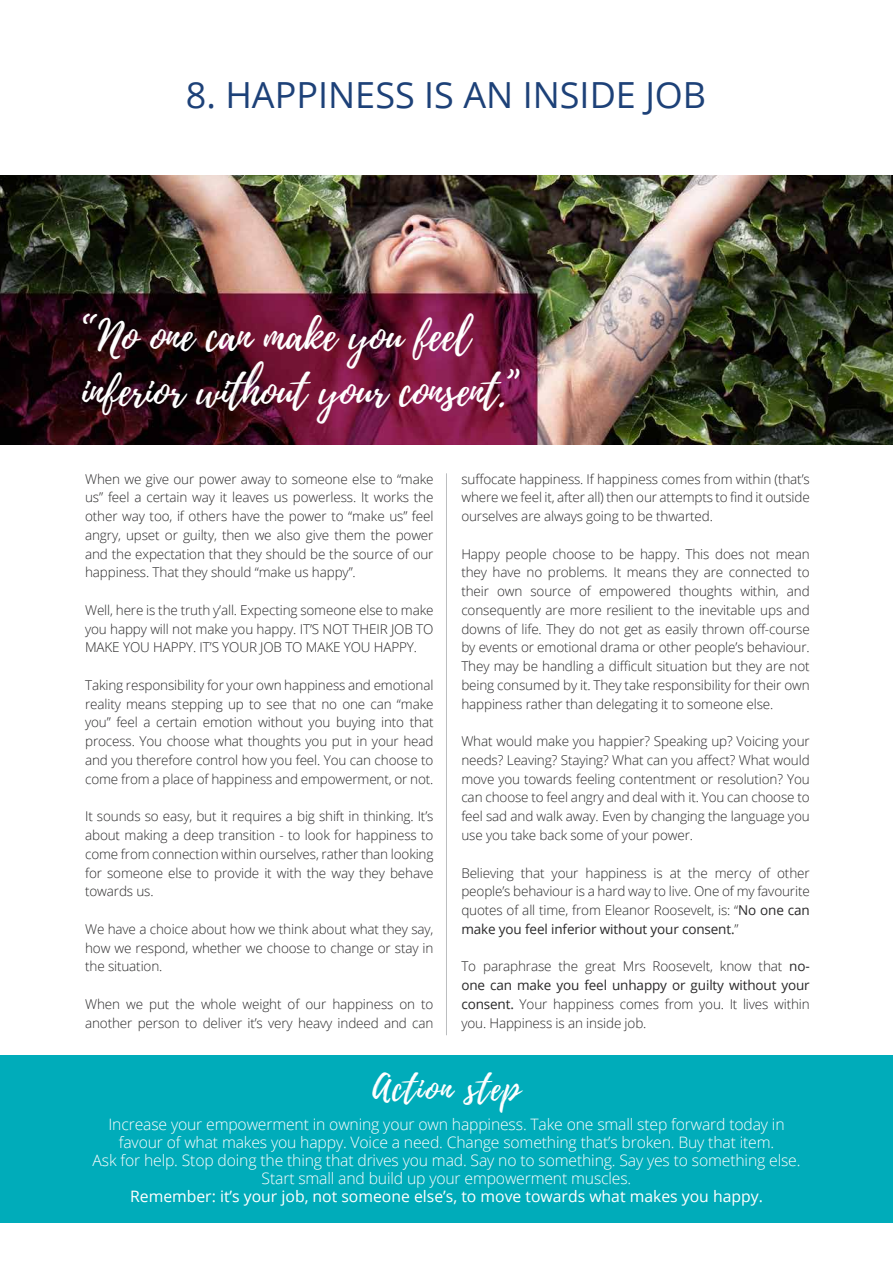
<style>
.page{position:relative;width:893px;height:1263px;background:#fff}
.page>*{position:absolute;margin:0;border:0;box-sizing:border-box;transform-origin:0 0}
.t1{font:42px/55.5px "Playlist Script";color:#fff}
.t2{font:36px "Open Sans";color:#1d4178}
.t3{font:34.5px "Playlist Script";letter-spacing:.05em;color:#fff}
.t4{font:300 15.75px/18px "Open Sans";letter-spacing:-.01em;color:#fff;text-align:center}
.t5{font:15.75px "Open Sans";color:#fff}
.t6{font:300 13.5px/18.8px "Open Sans";letter-spacing:-.01em;color:#292829;text-align:justify}
.s1{font-family:"Daniel"}
.s2{font-weight:400}
</style>
<div class="page">
<div style="left:0;top:1055px;width:893px;height:167px;background:#00acba"></div>
<hr style="left:446px;top:473px;width:1px;height:562px;background:#bcbec0">
<img style="left:0;top:175px;width:893px;height:269px">
<h2 class="t2" style="left:186px;top:70px;width:522px">8. Happiness is an inside job</h2>
<h1 class="t1" style="left:82px;top:309px;width:440px"><span class="s1">“</span>No one can make you feel inferior without your consent.<span class="s1">”</span></h1>
<p class="t6" style="left:85px;top:469px;width:350px">When we give our power away to someone else to “make us” feel a certain way it leaves us powerless. It works the other way too, if others have the power to “make us” feel angry, upset or guilty, then we also give them the power and the expectation that they should be the source of our happiness. That they should “make us happy”.</p>
<p class="t6" style="left:85px;top:600px;width:350px;text-align:left">Well, here is the truth y’all. Expecting someone else to make you happy will not make you happy. IT’S NOT THEI R JOB TO<br>MAKE YOU HAPPY. IT’S YOUR JOB TO MAKE YOU HAPPY.</p>
<p class="t6" style="left:85px;top:675px;width:350px">Taking responsibility for your own happiness and emotional reality means stepping up to see that no one can “make you” feel a certain emotion without you buying into that process. You choose what thoughts you put in your head and you therefore control how you feel. You can choose to come from a place of happiness and empowerment, or not.</p>
<p class="t6" style="left:85px;top:806px;width:350px">It sounds so easy, but it requires a big shift in thinking. It’s about making a deep transition - to look for happiness to come from connection within ourselves, rather than looking for someone else to provide it with the way they behave towards us.</p>
<p class="t6" style="left:85px;top:919px;width:350px">We have a choice about how we think about what they say, how we respond, whether we choose to change or stay in the situation.</p>
<p class="t6" style="left:85px;top:994px;width:350px">When we put the whole weight of our happiness on to another person to deliver it’s very heavy indeed and can</p>
<p class="t6" style="left:461px;top:469px;width:350px">suffocate happiness. If happiness comes from within (that’s where we feel it, after all) then our attempts to find it outside ourselves are always going to be thwarted.</p>
<p class="t6" style="left:461px;top:544px;width:350px">Happy people choose to be happy. This does not mean they have no problems. It means they are connected to their own source of empowered thoughts within, and consequently are more resilient to the inevitable ups and downs of life. They do not get as easily thrown off-course by events or emotional drama or other people’s behaviour.<br>They may be handling a difficult situation but they are not being consumed by it. They take responsibility for their own happiness rather than delegating it to someone else.</p>
<p class="t6" style="left:461px;top:731px;width:350px">What would make you happier? Speaking up? Voicing your needs? Leaving? Staying? What can you affect? What would move you towards feeling contentment or resolution? You can choose to feel angry and deal with it. You can choose to feel sad and walk away. Even by changing the language you use you take back some of your power.</p>
<p class="t6" style="left:461px;top:863px;width:350px">Believing that your happiness is at the mercy of other people’s behaviour is a hard way to live. One of my favourite quotes of all time, from Eleanor Roosevelt, is: “<span class="s2">N o one can make you feel inferior without your consent.</span>”</p>
<p class="t6" style="left:461px;top:957px;width:350px">To paraphrase the great Mrs Roosevelt, know that <span class="s2">no&shy;one can make you feel unhappy or guilty without your consent.</span> Your happiness comes from you. It lives within you. Happiness is an inside job.</p>
<h3 class="t3" style="left:372px;top:1064px;width:150px">Action step</h3>
<p class="t4" style="left:93px;top:1114px;width:709px">I ncrease your empowerment in owning your own happiness. Take one small step forward today in favour of what makes you happy. Voice a need. Change something that’s broken. Buy that item.<br>Ask for help. Stop doing the thing that drives you mad. Say no to something. Say yes to something else.<br>Start small and build up your empowerment muscles.</p>
<p class="t5" style="left:130px;top:1185px;width:634px">Remember: it’s your job, not someone else’s, to move towards what makes you happy.</p>
</div>
